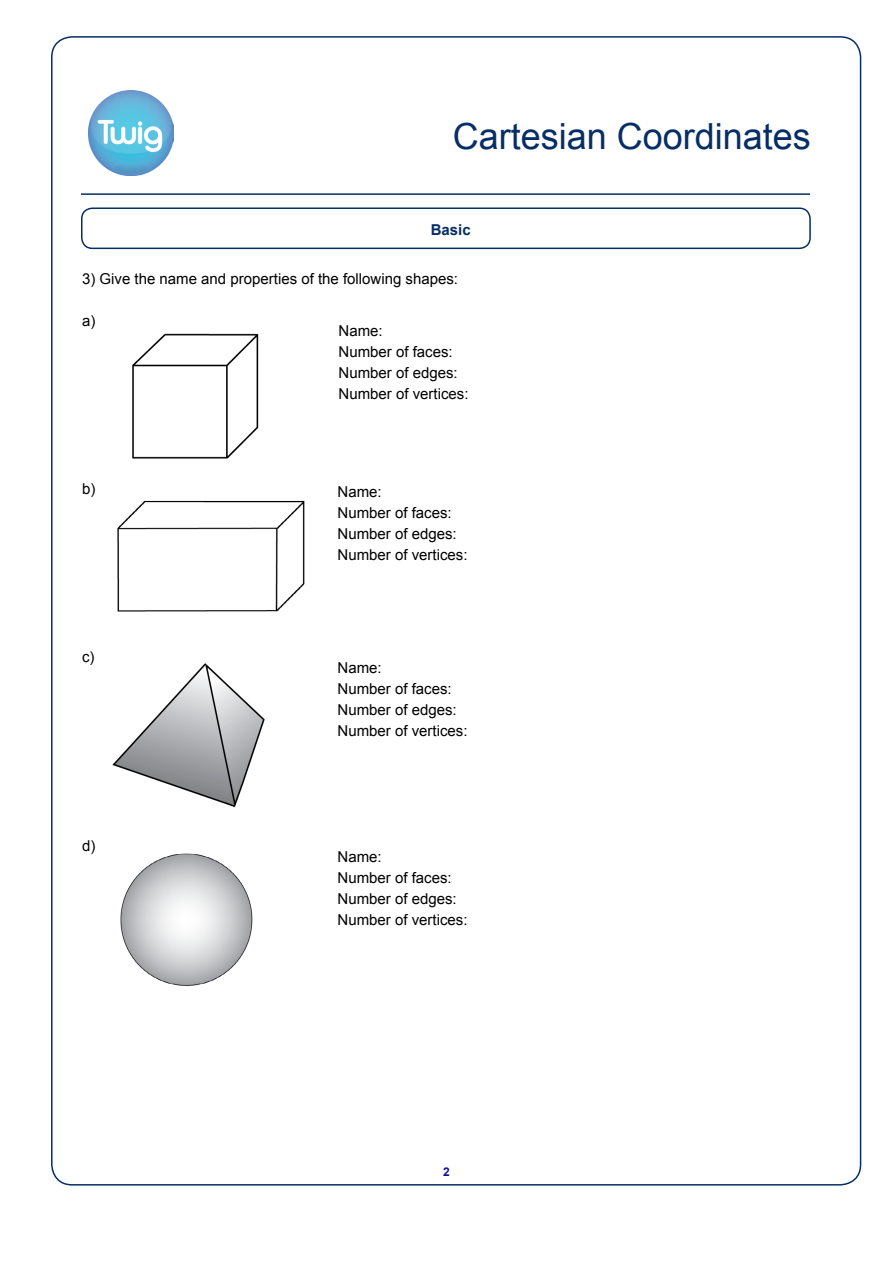
<style>
.page{position:relative;width:893px;height:1263px;background:#fff}
.page>*{position:absolute;margin:0;border:0;box-sizing:border-box;transform-origin:0 0}
.t1{font:36px "Arial";color:#062e66}
.t2{font:15px/21px "Arial";color:#000}
.t3{font:700 15px "Arial";color:#062e66}
.t4{font:700 12px "Arial";color:#0e109a}
</style>
<div class="page">
<hr style="left:81px;top:193px;width:729px;height:2px;background:#062e66">
<div style="left:81px;top:207px;width:730px;height:42px;border:2px solid #062e66;border-radius:11px"></div>
<img style="left:88px;top:90px;width:86px;height:86px">
<img style="left:112px;top:663px;width:153px;height:145px">
<img style="left:117px;top:500px;width:188px;height:112px">
<img style="left:132px;top:333px;width:127px;height:126px">
<img style="left:120px;top:853px;width:133px;height:133px">
<h1 class="t1" style="left:453px;top:113px;width:360px">Cartesian Coordinates</h1>
<p class="t3" style="left:431px;top:220px;width:42px">Basic</p>
<p class="t2" style="left:82px;top:268px;width:378px">3) Give the name and properties of the following shapes:</p>
<p class="t2" style="left:82px;top:310px;width:15px">a)</p>
<p class="t2" style="left:339px;top:321px;width:132px">Name:<br>Number of faces:<br>Number of edges:<br>Number of vertices:</p>
<p class="t2" style="left:82px;top:478px;width:15px">b)</p>
<p class="t2" style="left:82px;top:646px;width:14px">c)</p>
<p class="t2" style="left:82px;top:835px;width:15px">d)</p>
<p class="t2" style="left:338px;top:481px;width:132px">Name:<br>Number of faces:<br>Number of edges:<br>Number of vertices:</p>
<p class="t2" style="left:338px;top:657px;width:132px">Name:<br>Number of faces:<br>Number of edges:<br>Number of vertices:</p>
<p class="t2" style="left:338px;top:846px;width:132px">Name:<br>Number of faces:<br>Number of edges:<br>Number of vertices:</p>
<p class="t4" style="left:443px;top:1164px;width:8px">2</p>
</div>
